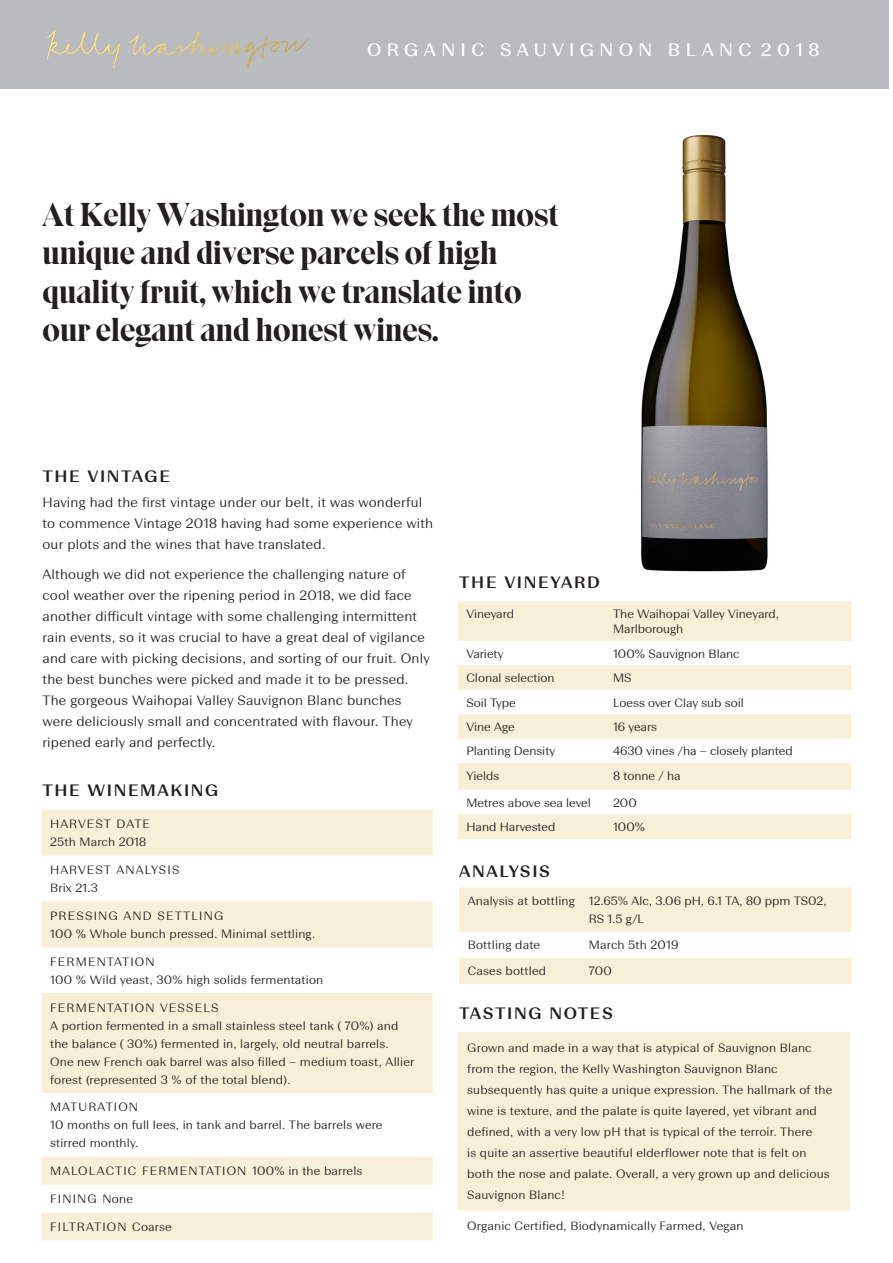
<style>
.page{position:relative;width:893px;height:1263px;background:#fff}
.page>*{position:absolute;margin:0;border:0;box-sizing:border-box;transform-origin:0 0}
.t1{font:33px/38.5px "Eksell Display Large";color:#231f20}
.t2{font:18px "Beausite Fit";letter-spacing:.295em;color:#fff}
.t3{font:500 16.5px "Beausite Fit";letter-spacing:.09em;color:#231f20}
.t4{font:300 13.5px/21px "Beausite Fit";letter-spacing:.015em;color:#231f20}
.t5{font:300 12px/18px "Beausite Fit";letter-spacing:.015em;color:#231f20}
.t6{font:300 12px "Beausite Fit";letter-spacing:.08em;color:#231f20}
.t7{font:300 12px/18px "Beausite Fit";letter-spacing:.085em;color:#231f20}
.t8{font:300 12px "Beausite Fit";letter-spacing:.05em;color:#231f20}
.t9{font:300 12px "Beausite Fit";letter-spacing:.095em;color:#231f20}
</style>
<div class="page">
<div style="left:0;top:0;width:889px;height:88px;background:#b9bbbf"></div>
<svg style="left:195px;top:31px;width:113px;height:37px"></svg>
<img style="left:47px;top:31px;width:148px;height:37px">
<img style="left:641px;top:134px;width:127px;height:438px">
<svg style="left:458px;top:601px;width:393px;height:238px;fill:#f7efd7"></svg>
<svg style="left:459px;top:887px;width:392px;height:97px"></svg>
<svg style="left:42px;top:810px;width:391px;height:430px;fill:#f7efd7"></svg>
<div style="left:459px;top:1033px;width:391px;height:177px;background:#f7efd7"></div>
<p class="t2" style="left:367px;top:37px;width:386px">ORGANIC SAUVIGNON BLANC</p>
<p class="t2" style="left:761px;top:37px;width:60px">2018</p>
<p class="t1" style="left:43px;top:195px;width:518px">At Kelly Washington we seek the most unique and diverse parcels of high quality fruit, which we translate into our elegant and honest wines.</p>
<p class="t3" style="left:43px;top:464px;width:129px">THE VINTAGE</p>
<p class="t4" style="left:43px;top:491px;width:392px">Having had the first vintage under our belt, it was wonderful to commence Vintage 2018 having had some experience with our plots and the wines that have translated.</p>
<p class="t4" style="left:43px;top:563px;width:389px">Although we did not experience the challenging nature of cool weather over the ripening period in 2018, we did face another difficult vintage with some challenging intermittent rain events, so it was crucial to have a great deal of vigilance and care with picking decisions, and sorting of our fruit. Only the best bunches were picked and made it to be pressed.<br>The gorgeous Waihopai Valley Sauvignon Blanc bunches were deliciously small and concentrated with flavour. They ripened early and perfectly.</p>
<p class="t3" style="left:43px;top:779px;width:178px">THE WINEMAKING</p>
<p class="t5" style="left:50px;top:814px;width:101px">HARVEST DATE<br>25th March 2018</p>
<p class="t7" style="left:50px;top:860px;width:131px">HARVEST ANALYSIS<br>Brix 21.3</p>
<p class="t5" style="left:50px;top:906px;width:267px">PRESSING AND SETTLING<br>100 % Whole bunch pressed. Minimal settling.</p>
<p class="t5" style="left:50px;top:952px;width:275px">FERMENTATION<br>100 % Wild yeast, 30% high solids fermentation</p>
<p class="t5" style="left:50px;top:998px;width:366px">FERMENTATION VESSELS<br>A portion fermented in a small stainless steel tank ( 70%) and the balance ( 30%) fermented in, largely, old neutral barrels.<br>One new French oak barrel was also filled – medium toast, Allier forest (represented 3 % of the total blend).</p>
<p class="t5" style="left:50px;top:1097px;width:334px">MATURATION<br>10 months on full lees, in tank and barrel. The barrels were stirred monthly.</p>
<p class="t6" style="left:50px;top:1163px;width:314px">MALOLACTIC FERMENTATION 100% in the barrels</p>
<p class="t9" style="left:50px;top:1190px;width:84px">FINING None</p>
<p class="t8" style="left:50px;top:1218px;width:123px">FILTRATION Coarse</p>
<p class="t3" style="left:459px;top:570px;width:142px">THE VINEYARD</p>
<p class="t5" style="left:466px;top:604px;width:49px">Vineyard</p>
<p class="t5" style="left:613px;top:606px;width:167px;line-height:15px">The Waihopai Valley Vineyard,<br>Marlborough</p>
<p class="t5" style="left:466px;top:644px;width:38px">Variety</p>
<p class="t5" style="left:613px;top:644px;width:128px">100% Sauvignon Blanc</p>
<p class="t5" style="left:466px;top:668px;width:90px">Clonal selection</p>
<p class="t5" style="left:613px;top:668px;width:20px">MS</p>
<p class="t5" style="left:466px;top:692px;width:51px">Soil Type</p>
<p class="t5" style="left:613px;top:692px;width:132px">Loess over Clay sub soil</p>
<p class="t5" style="left:466px;top:717px;width:50px">Vine Age</p>
<p class="t5" style="left:613px;top:717px;width:45px">16 years</p>
<p class="t5" style="left:466px;top:741px;width:90px">Planting Density</p>
<p class="t5" style="left:613px;top:741px;width:181px">4630 vines /ha – closely planted</p>
<p class="t5" style="left:466px;top:766px;width:34px">Yields</p>
<p class="t5" style="left:613px;top:766px;width:69px">8 tonne / ha</p>
<p class="t5" style="left:466px;top:792px;width:126px">Metres above sea level</p>
<p class="t5" style="left:613px;top:792px;width:25px">200</p>
<p class="t5" style="left:466px;top:817px;width:91px">Hand Harvested</p>
<p class="t5" style="left:613px;top:817px;width:34px">100%</p>
<p class="t3" style="left:459px;top:859px;width:92px">ANALYSIS</p>
<p class="t5" style="left:468px;top:891px;width:109px">Analysis at bottling</p>
<p class="t5" style="left:589px;top:891px;width:239px">12.65% Alc, 3.06 pH, 6.1 TA, 80 ppm TS02,<br>RS 1.5 g/L</p>
<p class="t5" style="left:468px;top:935px;width:74px">Bottling date</p>
<p class="t5" style="left:589px;top:935px;width:91px">March 5th 2019</p>
<p class="t5" style="left:468px;top:961px;width:80px">Cases bottled</p>
<p class="t5" style="left:589px;top:961px;width:25px">700</p>
<p class="t3" style="left:459px;top:1002px;width:155px">TASTING NOTES</p>
<p class="t5" style="left:467px;top:1037px;width:367px;line-height:21px">Grown and made in a way that is atypical of Sauvignon Blanc from the region, the Kelly Washington Sauvignon Blanc subsequently has quite a unique expression. The hallmark of the wine is texture, and the palate is quite layered, yet vibrant and defined, with a very low pH that is typical of the terroir. There<br>is quite an assertive beautiful elderflower note that is felt on both the nose and palate. Overall, a very grown up and delicious Sauvignon Blanc!</p>
<p class="t5" style="left:467px;top:1216px;width:278px">Organic Certified, Biodynamically Farmed, Vegan</p>
</div>
